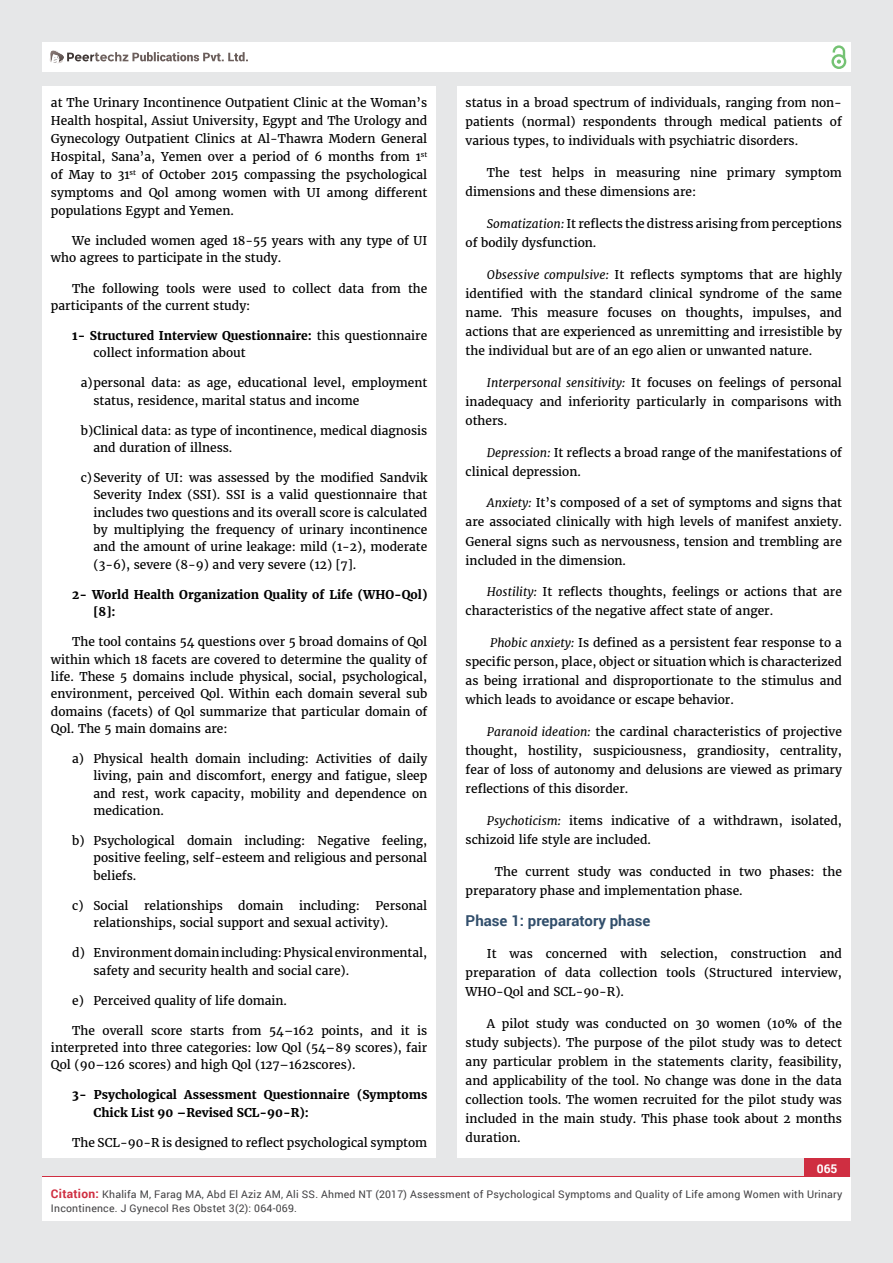
<style>
.page{position:relative;width:893px;height:1263px;background:#e6e7e8}
.page>*{position:absolute;margin:0;border:0;box-sizing:border-box;transform-origin:0 0}
.t1{font:700 15px "Roboto";color:#314e6b}
.t2{font:12px/19px "Merriweather";color:#000;text-align:justify}
.t3{font:700 12px/17.4px "Merriweather";color:#000}
.t4{font:700 12px "Roboto";color:#fff}
.t5{font:10.5px/13.5px "Roboto";letter-spacing:.02em;color:#414042}
.s1{font-weight:700}
.s2{font-style:italic}
.s3{font-weight:700;font-size:12px;color:#cf2e41}
</style>
<div class="page">
<div style="left:42px;top:43px;width:808px;height:29px;background:#fff"></div>
<div style="left:831px;top:54px;width:15px;height:15px;border:2px solid #74c273;border-radius:50%"></div>
<svg style="left:831px;top:45px;width:15px;height:19px"></svg>
<div style="left:804px;top:1157px;width:46px;height:43px;background:#cf2e41"></div>
<svg style="left:49px;top:50px;width:199px;height:14px"></svg>
<div style="left:42px;top:1177px;width:809px;height:43px;background:#fff"></div>
<div style="left:42px;top:87px;width:394px;height:1071px;background:#fff"></div>
<div style="left:457px;top:87px;width:393px;height:1071px;background:#fff"></div>
<p class="t2" style="left:51px;top:94px;width:378px;line-height:18px">at The Urinary Incontinence Outpatient Clinic at the Woman’s Health hospital, Assiut University, Egypt and The Urology and Gynecology Outpatient Clinics at Al-Thawra Modern General Hospital, Sana’a, Yemen over a period of 6 months from 1<sup>st </sup>of May to 31<sup>st</sup> of October 2015 compassing the psychological symptoms and Qol among women with UI among different populations Egypt and Yemen.</p>
<p class="t2" style="left:51px;top:232px;width:378px;line-height:17.4px;text-indent:21px">We included women aged 18-55 years with any type of UI who agrees to participate in the study.</p>
<p class="t2" style="left:51px;top:280px;width:378px;line-height:17.4px;text-indent:21px">The following tools were used to collect data from the participants of the current study:</p>
<p class="t2" style="left:94px;top:327px;width:335px;line-height:17.4px;text-indent:-21px"><span class="s1">1- Structured Interview Questionnaire:</span> this questionnaire collect information about</p>
<p class="t2" style="left:94px;top:374px;width:335px;line-height:17.2px;text-indent:-13px">a) personal data: as age, educational level, employment status, residence, marital status and income</p>
<p class="t2" style="left:94px;top:422px;width:335px;line-height:17.2px;text-indent:-13px">b) Clinical data: as type of incontinence, medical diagnosis and duration of illness.</p>
<p class="t2" style="left:94px;top:469px;width:335px;line-height:17.2px;text-indent:-13px">c) Severity of UI: was assessed by the modified Sandvik Severity Index (SSI). SSI is a valid questionnaire that includes two questions and its overall score is calculated by multiplying the frequency of urinary incontinence and the amount of urine leakage: mild (1-2), moderate (3-6), severe (8-9) and very severe (12) [7].</p>
<p class="t3" style="left:94px;top:586px;width:335px;text-indent:-21px">2- World Health Organization Quality of Life (WHO-Qol) [8]:</p>
<p class="t2" style="left:51px;top:633px;width:378px;line-height:17.4px;text-indent:21px">The tool contains 54 questions over 5 broad domains of Qol within which 18 facets are covered to determine the quality of life. These 5 domains include physical, social, psychological, environment, perceived Qol. Within each domain several sub domains (facets) of Qol summarize that particular domain of Qol. The 5 main domains are:</p>
<p class="t2" style="left:94px;top:750px;width:335px;line-height:17.2px;text-indent:-21px">a) Physical health domain including: Activities of daily living, pain and discomfort, energy and fatigue, sleep and rest, work capacity, mobility and dependence on medication.</p>
<p class="t2" style="left:94px;top:832px;width:335px;line-height:17.4px;text-indent:-21px">b) Psychological domain including: Negative feeling, positive feeling, self-esteem and religious and personal beliefs.</p>
<p class="t2" style="left:72px;top:896px;width:58px">c) Social</p>
<p class="t2" style="left:144px;top:896px;width:80px">relationships</p>
<p class="t2" style="left:238px;top:896px;width:47px">domain</p>
<p class="t2" style="left:299px;top:896px;width:62px">including:</p>
<p class="t2" style="left:94px;top:897px;width:335px;line-height:17.2px;text-indent:282px">Personal relationships, social support and sexual activity).</p>
<p class="t2" style="left:94px;top:944px;width:335px;line-height:17.2px;text-indent:-21px">d) Environment domain including: Physical environmental, safety and security health and social care).</p>
<p class="t2" style="left:72px;top:991px;width:216px">e) Perceived quality of life domain.</p>
<p class="t2" style="left:51px;top:1022px;width:378px;line-height:17.4px;text-indent:21px">The overall score starts from 54–162 points, and it is interpreted into three categories: low Qol (54–89 scores), fair Qol (90–126 scores) and high Qol (127–162scores).</p>
<p class="t3" style="left:94px;top:1087px;width:335px;text-indent:-21px">3- Psychological Assessment Questionnaire (Symptoms<br>Chick List 90 –Revised SCL-90-R):</p>
<p class="t2" style="left:72px;top:1134px;width:357px">The SCL-90-R is designed to reflect psychological symptom</p>
<p class="t2" style="left:466px;top:93px;width:378px">status in a broad spectrum of individuals, ranging from non&shy;patients (normal) respondents through medical patients of various types, to individuals with psychiatric disorders.</p>
<p class="t2" style="left:466px;top:163px;width:378px;text-indent:21px">The test helps in measuring nine primary symptom dimensions and these dimensions are:</p>
<p class="t2" style="left:466px;top:214px;width:378px;text-indent:21px"><span class="s2">Somatization:</span> It reflects the distress arising from perceptions of bodily dysfunction.</p>
<p class="t2" style="left:466px;top:265px;width:378px;text-indent:21px"><span class="s2">Obsessive compulsive:</span> It reflects symptoms that are highly identified with the standard clinical syndrome of the same name. This measure focuses on thoughts, impulses, and actions that are experienced as unremitting and irresistible by the individual but are of an ego alien or unwanted nature.</p>
<p class="t2" style="left:466px;top:373px;width:378px;text-indent:21px"><span class="s2">Interpersonal sensitivity:</span> It focuses on feelings of personal inadequacy and inferiority particularly in comparisons with others.</p>
<p class="t2" style="left:466px;top:443px;width:378px;text-indent:21px"><span class="s2">Depression:</span> It reflects a broad range of the manifestations of clinical depression.</p>
<p class="t2" style="left:466px;top:494px;width:378px;text-indent:21px"><span class="s2">Anxiety:</span> It’s composed of a set of symptoms and signs that are associated clinically with high levels of manifest anxiety.<br>General signs such as nervousness, tension and trembling are included in the dimension.</p>
<p class="t2" style="left:466px;top:583px;width:378px;text-indent:21px"><span class="s2">Hostility:</span> It reflects thoughts, feelings or actions that are characteristics of the negative affect state of anger.</p>
<p class="t2" style="left:466px;top:633px;width:378px;text-indent:24px"><span class="s2">Phobic anxiety:</span> Is defined as a persistent fear response to a specific person, place, object or situation which is characterized as being irrational and disproportionate to the stimulus and which leads to avoidance or escape behavior.</p>
<p class="t2" style="left:466px;top:722px;width:378px;text-indent:21px"><span class="s2">Paranoid ideation:</span> the cardinal characteristics of projective thought, hostility, suspiciousness, grandiosity, centrality, fear of loss of autonomy and delusions are viewed as primary reflections of this disorder.</p>
<p class="t2" style="left:466px;top:811px;width:378px;text-indent:21px"><span class="s2">Psychoticism:</span> items indicative of a withdrawn, isolated, schizoid life style are included.</p>
<p class="t2" style="left:466px;top:862px;width:378px;text-indent:29px">The current study was conducted in two phases: the preparatory phase and implementation phase.</p>
<p class="t1" style="left:466px;top:910px;width:186px">Phase 1: preparatory phase</p>
<p class="t2" style="left:466px;top:944px;width:378px;text-indent:21px">It was concerned with selection, construction and preparation of data collection tools (Structured interview, WHO-Qol and SCL-90-R).</p>
<p class="t2" style="left:466px;top:1014px;width:378px;text-indent:21px">A pilot study was conducted on 30 women (10% of the study subjects). The purpose of the pilot study was to detect any particular problem in the statements clarity, feasibility, and applicability of the tool. No change was done in the data collection tools. The women recruited for the pilot study was included in the main study. This phase took about 2 months duration.</p>
<p class="t4" style="left:817px;top:1161px;width:22px">065</p>
<p class="t5" style="left:51px;top:1188px;width:793px"><span class="s3">Citation:</span> Khalifa M, Farag MA, Abd El Aziz AM, Ali SS. Ahmed NT (2017) Assessment of Psychological Symptoms and Quality of Life among Women with Urinary<br>Incontinence. J Gynecol Res Obstet 3(2): 064-069.</p>
</div>
